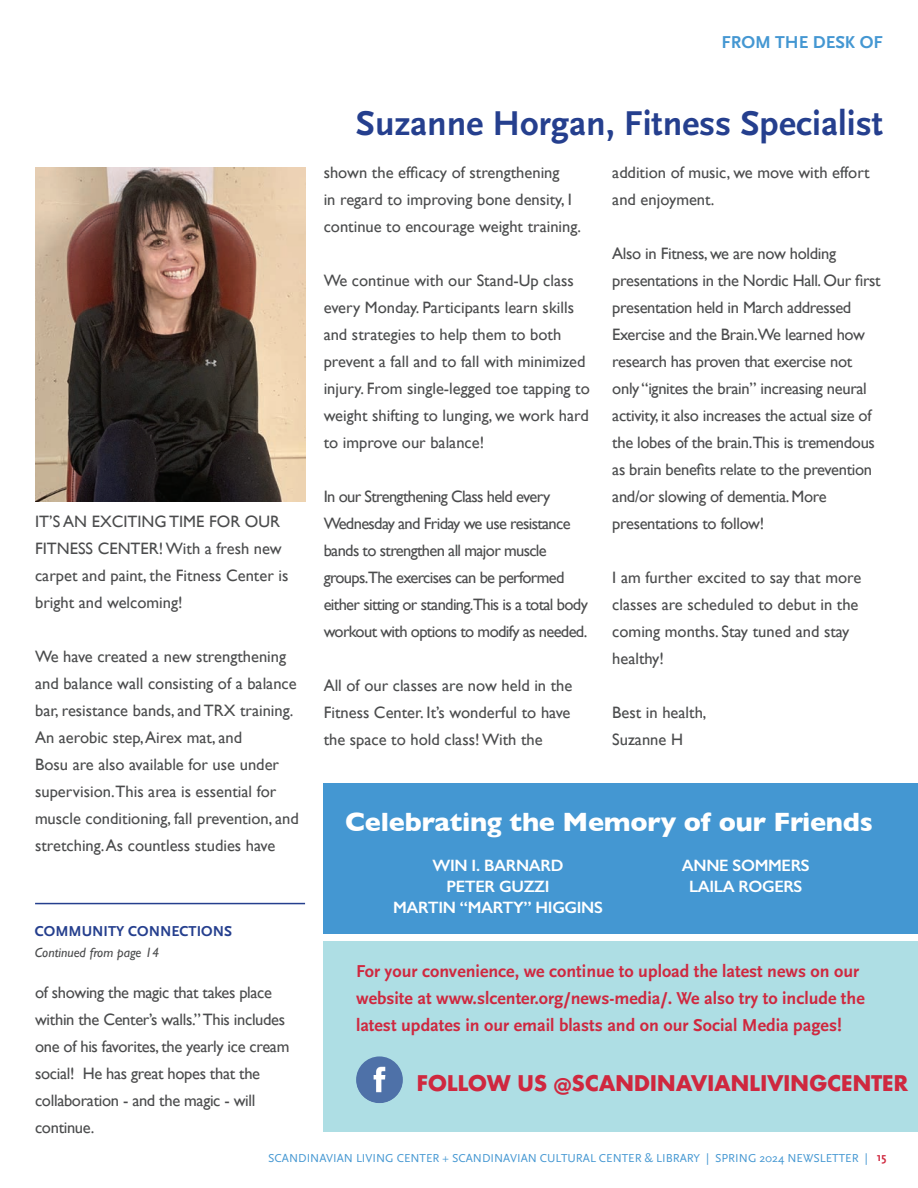
<style>
.page{position:relative;width:918px;height:1188px;background:#fff}
.page>*{position:absolute;margin:0;border:0;box-sizing:border-box;transform-origin:0 0}
.t1{font:700 36px "Scala Sans Pro";color:#253f8e}
.t2{font:700 27px "Gill Sans";letter-spacing:-.01em;color:#fff}
.t3{font:700 21px "Futura";letter-spacing:-.02em;color:#cf283f}
.t4{font:700 18px/27px "Scala Sans Pro";color:#cf283f}
.t5{font:700 18px "Scala Sans Pro";color:#4497d2}
.t6{font:16.5px/27px "Gill Sans";letter-spacing:-.01em;color:#4b4c4d}
.t7{font:16.5px/27px "Gill Sans";letter-spacing:-.04em;color:#4b4c4d}
.t8{font:600 16.5px "Gill Sans";letter-spacing:-.02em;color:#fff}
.t9{font:700 15px "Scala Sans Pro";color:#253f8e}
.t10{font:italic 13.5px "Gill Sans";color:#4b4c4d}
.t11{font:12px "Scala Sans Pro";color:#4497d2}
.s1{font-weight:700;color:#cf283f}
</style>
<div class="page">
<div style="left:324px;top:783px;width:594px;height:151px;background:#4497d2"></div>
<img style="left:35px;top:167px;width:271px;height:335px">
<div style="left:324px;top:941px;width:594px;height:191px;background:#aedee4"></div>
<img style="left:356px;top:1056px;width:47px;height:47px;border-radius:23px">
<hr style="left:35px;top:903px;width:270px;height:1px;background:#253f8e">
<p class="t5" style="left:722px;top:32px;width:163px">FROM THE DESK OF</p>
<p class="t6" style="left:35px;top:507px;width:255px">IT’S AN EXCITING TIME FOR OUR<br>FITNESS CENTER! With a fresh new carpet and paint, the Fitness Center is bright and welcoming!</p>
<p class="t6" style="left:35px;top:642px;width:265px">We have created a new strengthening and balance wall consisting of a balance bar, resistance bands, and TRX training.<br>An aerobic step, Airex mat, and<br>Bosu are also available for use under supervision.This area is essential for muscle conditioning, fall prevention, and stretching. As countless studies have</p>
<p class="t9" style="left:35px;top:922px;width:199px">COMMUNITY CONNECTIONS</p>
<p class="t10" style="left:35px;top:945px;width:126px">Continued from page 14</p>
<p class="t6" style="left:35px;top:979px;width:256px">of showing the magic that takes place within the Center’s walls.” This includes one of his favorites, the yearly ice cream social! He has great hopes that the collaboration - and the magic - will continue.</p>
<p class="t1" style="left:356px;top:103px;width:529px">Suzanne Horgan, Fitness Specialist</p>
<p class="t6" style="left:324px;top:159px;width:259px">shown the efficacy of strengthening<br>in regard to improving bone density, I continue to encourage weight training.</p>
<p class="t6" style="left:324px;top:267px;width:268px">We continue with our Stand-Up class every Monday. Participants learn skills and strategies to help them to both prevent a fall and to fall with minimized injury. From single-legged toe tapping to weight shifting to lunging, we work hard to improve our balance!</p>
<p class="t7" style="left:324px;top:483px;width:266px">In our Strengthening Class held every Wednesday and Friday we use resistance bands to strengthen all major muscle groups.The exercises can be performed either sitting or standing.This is a total body workout with options to modify as needed.</p>
<p class="t6" style="left:324px;top:672px;width:250px;text-align:justify">All of our classes are now held in the Fitness Center. It’s wonderful to have the space to hold class! With the</p>
<p class="t6" style="left:612px;top:159px;width:259px">addition of music, we move with effort and enjoyment.</p>
<p class="t6" style="left:612px;top:240px;width:270px">Also in Fitness, we are now holding presentations in the Nordic Hall. Our first presentation held in March addressed Exercise and the Brain.We learned how research has proven that exercise not only “ignites the brain” increasing neural activity, it also increases the actual size of the lobes of the brain.This is tremendous as brain benefits relate to the prevention and/or slowing of dementia. More presentations to follow!</p>
<p class="t6" style="left:612px;top:564px;width:250px">I am further excited to say that more classes are scheduled to debut in the coming months. Stay tuned and stay healthy!</p>
<p class="t6" style="left:612px;top:699px;width:96px">Best in health,</p>
<p class="t6" style="left:612px;top:726px;width:72px">Suzanne H</p>
<p class="t2" style="left:345px;top:801px;width:529px">Celebrating the Memory of our Friends</p>
<p class="t8" style="left:432px;top:855px;width:133px">WIN I. BARNARD</p>
<p class="t8" style="left:446px;top:876px;width:105px">PETER GUZZI</p>
<p class="t8" style="left:393px;top:897px;width:211px">MARTIN “MARTY” HIGGINS</p>
<p class="t8" style="left:682px;top:855px;width:129px">ANNE SOMMERS</p>
<p class="t8" style="left:689px;top:876px;width:115px">LAILA ROGERS</p>
<p class="t4" style="left:356px;top:958px;width:510px">For your convenience, we continue to upload the latest news on our website at www.slcenter.org/news-media/. We also try to include the latest updates in our email blasts and on our Social Media pages!</p>
<p class="t3" style="left:417px;top:1068px;width:493px">FOLLOW US @SCANDINAVIANLIVINGCENTER</p>
<p class="t11" style="left:268px;top:1152px;width:620px">SCANDINAVIAN LIVING CENTER + SCANDINAVIAN CULTURAL CENTER &amp; LIBRARY | SPRING 2024 NEWSLETTER | <span class="s1">15</span></p>
</div>
